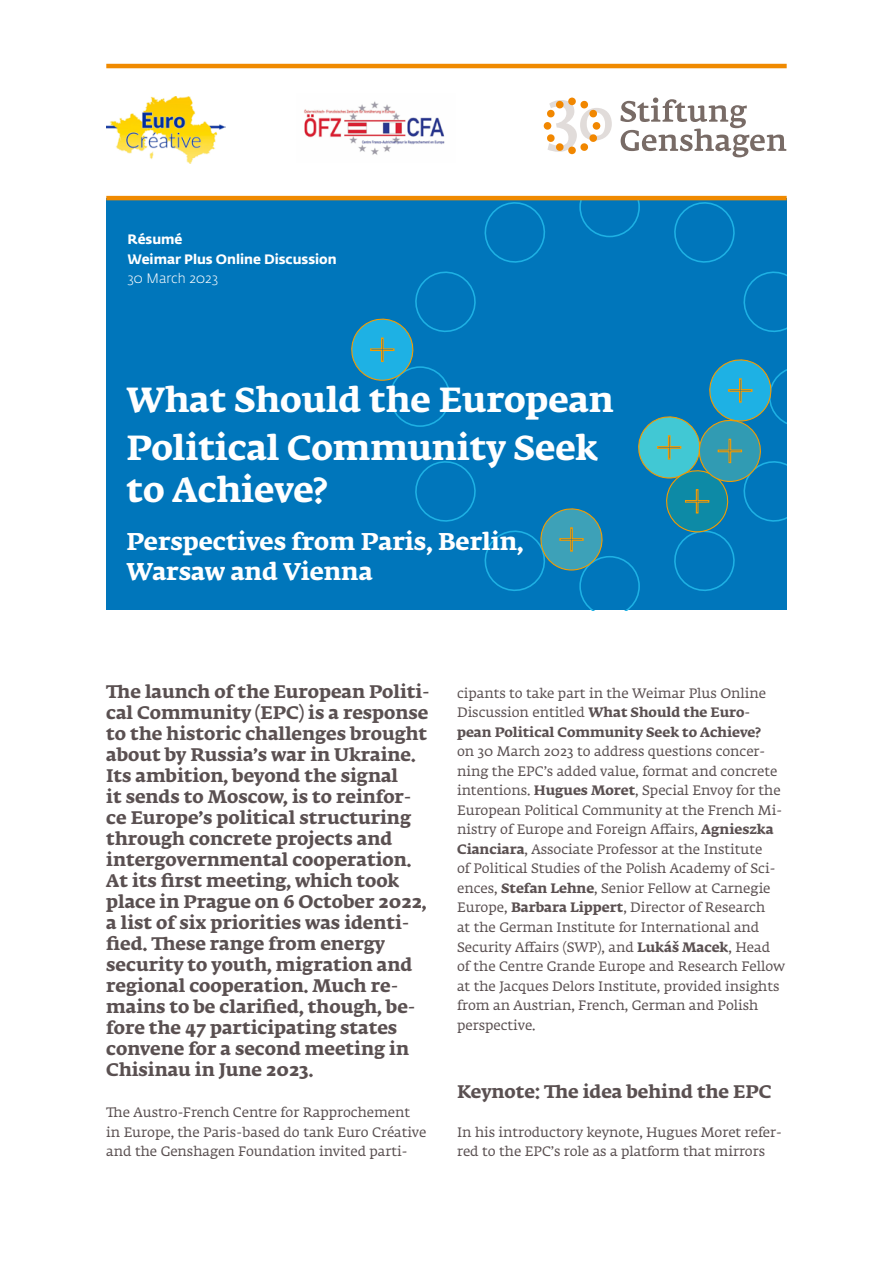
<style>
.page{position:relative;width:893px;height:1263px;background:#fff}
.page>*{position:absolute;margin:0;border:0;box-sizing:border-box;transform-origin:0 0}
.t1{font:71.1px "Fedra Serif A Pro";color:#e1dcda;scale:.95 1}
.überschriften_deutsc{font:700 34.5px/48px "Fedra Serif A Std";color:#fff}
.überschriften_deutsc-2{font:700 24px "Fedra Serif A Std";color:#fff}
.Einleitungstext{font:700 18px/21px "Fedra Serif A Std";color:#5a5051}
.Fliesstext{font:13.5px/19.5px "Fedra Serif A Std";color:#5a5051}
.fussnotentext_deutsc{font:700 13.5px "Fedra Sans Std";color:#fff}
.fussnotentext_deutsc-2{font:300 13.5px "Fedra Sans Std";color:#fff}
.Kategorie{font:700 13.5px "Fedra Sans Std";color:#fff}
.s1{font-size:57.3px}
.s2{font-weight:700}
</style>
<div class="page">
<div style="left:568px;top:98px;width:8px;height:7px;background:#f18700;border-radius:50%"></div>
<div style="left:568px;top:147px;width:8px;height:7px;background:#f18700;border-radius:50%"></div>
<svg style="left:547px;top:100px;width:17px;height:18px"></svg>
<svg style="left:580px;top:134px;width:17px;height:17px"></svg>
<div style="left:544px;top:122px;width:7px;height:8px;background:#f18700;border-radius:50%"></div>
<div style="left:593px;top:122px;width:7px;height:8px;background:#f18700;border-radius:50%"></div>
<svg style="left:547px;top:134px;width:17px;height:17px"></svg>
<svg style="left:580px;top:100px;width:17px;height:18px"></svg>
<svg style="left:620px;top:97px;width:166px;height:60px"></svg>
<img style="left:304px;top:101px;width:141px;height:54px">
<img style="left:107px;top:97px;width:119px;height:66px">
<div style="left:106px;top:198px;width:681px;height:412px;background:#0076bb"></div>
<svg style="left:389px;top:200px;width:398px;height:410px"></svg>
<svg style="left:539px;top:508px;width:69px;height:63px"></svg>
<svg style="left:637px;top:359px;width:140px;height:174px"></svg>
<svg style="left:351px;top:318px;width:68px;height:63px"></svg>
<hr style="left:106px;top:196px;width:681px;height:4px;background:#f08a00">
<hr style="left:106px;top:64px;width:681px;height:4px;background:#f08a00">
<p class="Kategorie" style="left:128px;top:231px;width:56px">Résumé</p>
<p class="fussnotentext_deutsc" style="left:128px;top:250px;width:211px">Weimar Plus Online Discussion</p>
<p class="fussnotentext_deutsc-2" style="left:128px;top:270px;width:92px">30 March 2023</p>
<p class="t1" style="left:546px;top:71px;width:73px">3<span class="s1">0</span></p>
<p class="überschriften_deutsc" style="left:126px;top:379px;width:489px">What Should the European<br>Political Community Seek</p>
<p class="überschriften_deutsc" style="left:126px;top:469px;width:202px">to Achieve?</p>
<p class="überschriften_deutsc-2" style="left:126px;top:525px;width:398px">Perspectives from Paris, Berlin,</p>
<p class="überschriften_deutsc-2" style="left:126px;top:555px;width:248px">Warsaw and Vienna</p>
<p class="Einleitungstext" style="left:106px;top:682px;width:325px">The launch of the European Politi&shy;cal Community (EPC) is a response to the historic challenges brought about by Russia’s war in Ukraine.<br>Its ambition, beyond the signal<br>it sends to Moscow, is to reinfor&shy;ce Europe’s political structuring through concrete projects and intergovernmental cooperation.<br>At its first meeting, which took place in Prague on 6 October 2022, a list of six priorities was identi&shy;fied. These range from energy security to youth, migration and regional cooperation. Much re&shy;mains to be clarified, though, be&shy;fore the 47 participating states convene for a second meeting in<br>Chisinau in June 2023.</p>
<p class="Fliesstext" style="left:106px;top:1104px;width:322px">The Austro-French Centre for Rapprochement in Europe, the Paris-based do tank Euro Créative and the Genshagen Foundation invited parti-</p>
<p class="Fliesstext" style="left:457px;top:684px;width:330px">cipants to take part in the Weimar Plus Online Discussion entitled <span class="s2">What Should the Euro&shy;pean Political Community Seek to Achieve?<br></span>on 30 March 2023 to address questions concer&shy;ning the EPC’s added value, format and concrete intentions. <span class="s2">Hugues Moret</span>, Special Envoy for the European Political Community at the French Mi&shy;nistry of Europe and Foreign Affairs, <span class="s2">Agnieszka Cianciara</span>, Associate Professor at the Institute<br>of Political Studies of the Polish Academy of Sci&shy;ences, <span class="s2">Stefan Lehne</span>, Senior Fellow at Carnegie Europe, <span class="s2">Barbara Lippert</span>, Director of Research<br>at the German Institute for International and Security Affairs (SWP), and <span class="s2">Lukáš Macek</span>, Head of the Centre Grande Europe and Research Fellow at the Jacques Delors Institute, provided insights from an Austrian, French, German and Polish perspective.</p>
<p class="Einleitungstext" style="left:457px;top:1082px;width:316px">Keynote: The idea behind the EPC</p>
<p class="Fliesstext" style="left:457px;top:1123px;width:326px">In his introductory keynote, Hugues Moret refer&shy;red to the EPC’s role as a platform that mirrors</p>
</div>
